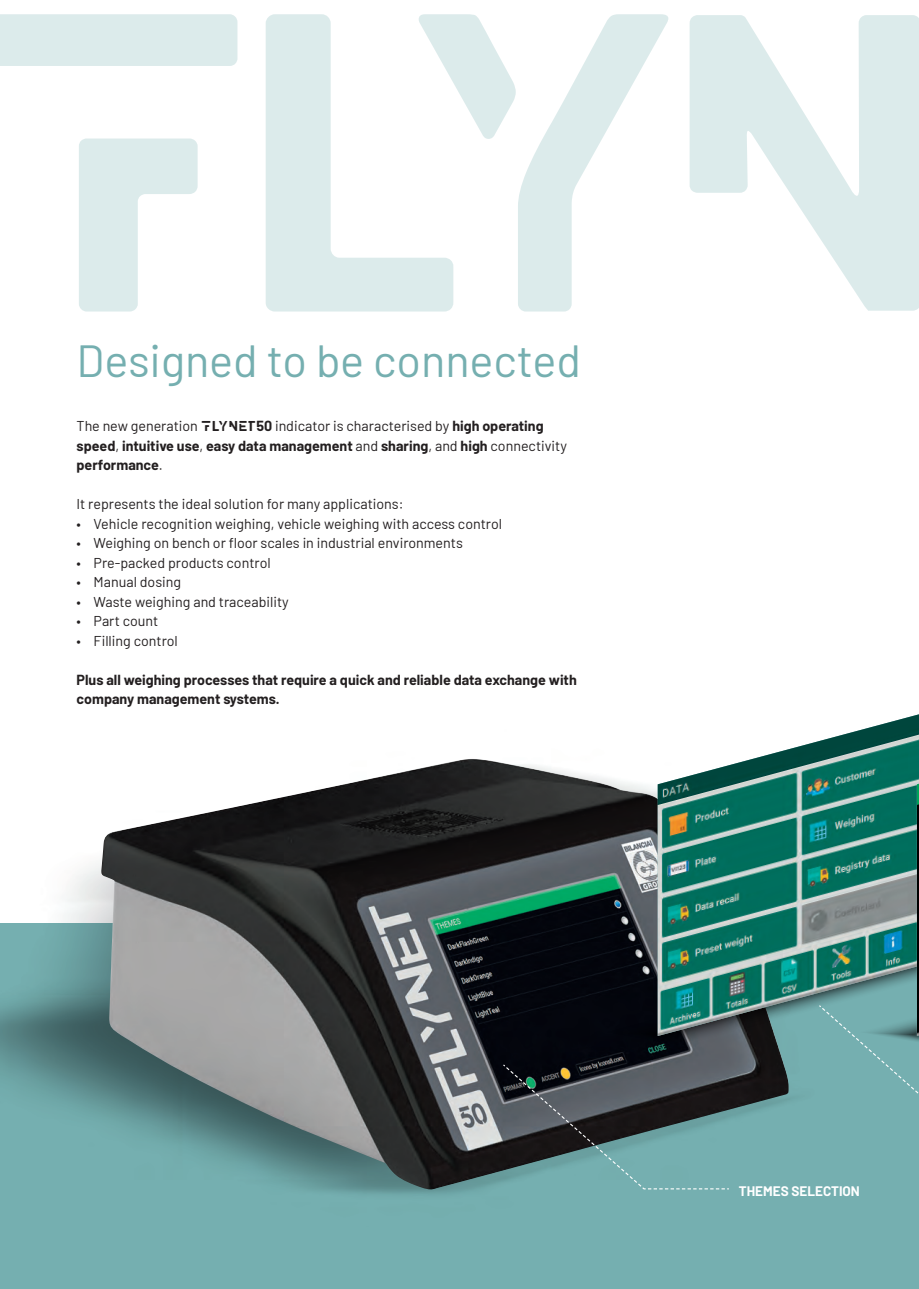
<style>
.page{position:relative;width:919px;height:1289px;background:#fff}
.page>*{position:absolute;margin:0;border:0;box-sizing:border-box;transform-origin:0 0}
.t1{font:45px "Barlow";color:#75afb0}
.t2{font:14.25px "Barlow";color:#231f20}
.t3{font:700 14.25px/19.5px "Barlow";color:#231f20}
.t4{font:700 13.5px "Barlow";color:#fff}
.s1{font-weight:400}
.s2{font-family:"LEIXO DEMO";font-weight:400}
</style>
<div class="page">
<div style="left:0;top:923px;width:918px;height:365px;background:#75afb0"></div>
<svg style="left:0;top:14px;width:918px;height:297px"></svg>
<img style="left:101px;top:758px;width:628px;height:432px">
<img style="left:657px;top:714px;width:261px;height:69px">
<svg style="left:502px;top:783px;width:416px;height:406px"></svg>
<img style="left:916px;top:783px;width:2px;height:253px">
<h1 class="t1" style="left:77px;top:328px;width:506px">Designed to be connected</h1>
<p class="t3" style="left:77px;top:415px;width:492px"><span class="s1">The new generation</span> <span class="s2">FLYNET</span>50 <span class="s1">indicator is characterised by</span> high operating speed<span class="s1">,</span> intuitive use<span class="s1">,</span> easy data management <span class="s1">and</span> sharing<span class="s1">, and</span> high <span class="s1">connectivity </span>performance<span class="s1">.</span></p>
<p class="t2" style="left:77px;top:493px;width:328px">It represents the ideal solution for many applications:</p>
<p class="t2" style="left:77px;top:513px;width:427px">• Vehicle recognition weighing, vehicle weighing with access control</p>
<p class="t2" style="left:77px;top:532px;width:388px">• Weighing on bench or floor scales in industrial environments</p>
<p class="t2" style="left:77px;top:552px;width:196px">• Pre-packed products control</p>
<p class="t2" style="left:77px;top:571px;width:106px">• Manual dosing</p>
<p class="t2" style="left:77px;top:591px;width:214px">• Waste weighing and traceability</p>
<p class="t2" style="left:77px;top:610px;width:83px">• Part count</p>
<p class="t2" style="left:77px;top:630px;width:103px">• Filling control</p>
<p class="t3" style="left:77px;top:668px;width:501px">Plus all weighing processes that require a quick and reliable data exchange with company management systems.</p>
<p class="t4" style="left:738px;top:1181px;width:122px">THEMES SELECTION</p>
</div>
